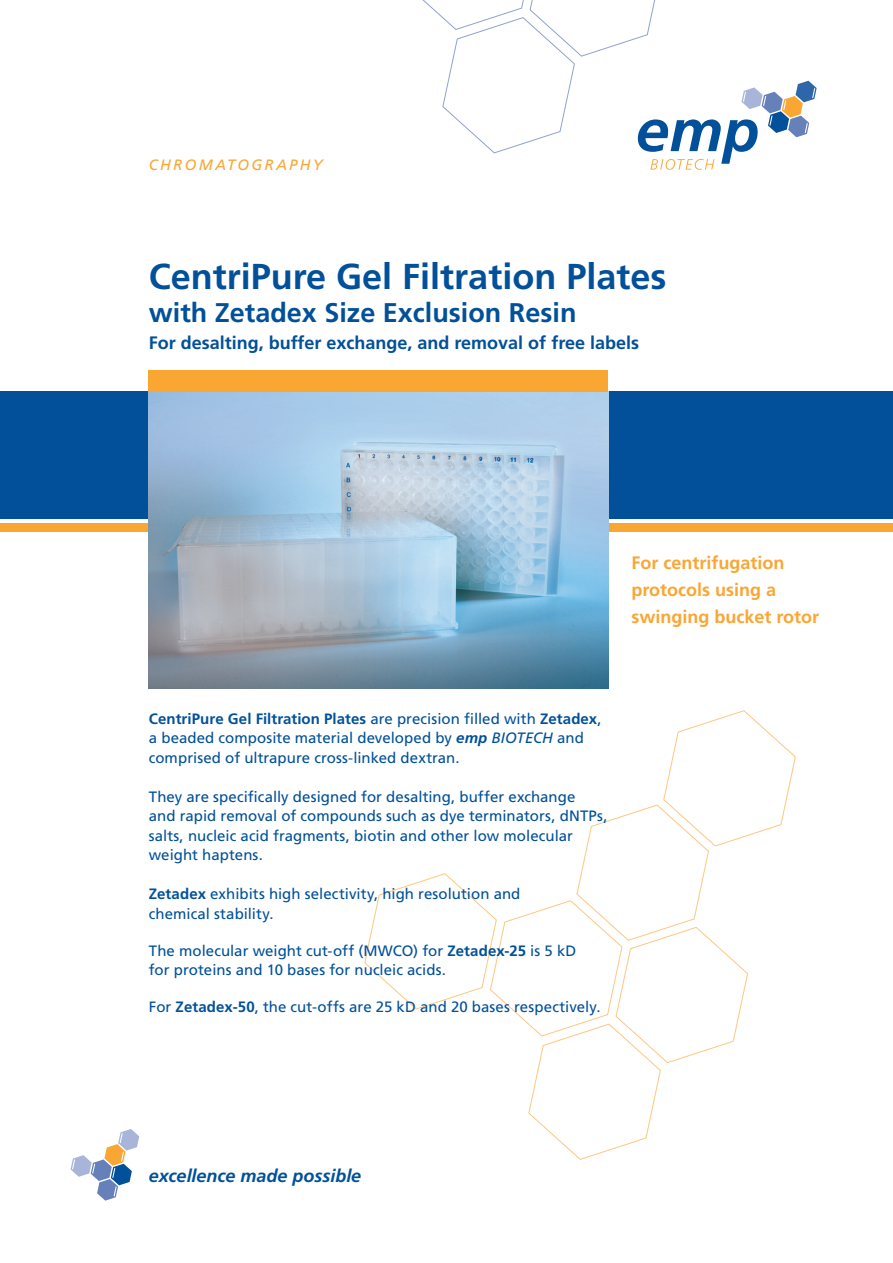
<style>
.page{position:relative;width:893px;height:1263px;background:#fff}
.page>*{position:absolute;margin:0;border:0;box-sizing:border-box;transform-origin:0 0}
.t1{font:700 36px "Frutiger";color:#015099}
.t2{font:700 27px "Frutiger";color:#015099}
.t3{font:700 18px/27px "Frutiger";color:#faa633}
.t4{font:700 18px "Frutiger";color:#015099}
.t5{font:italic 700 18px "Frutiger";color:#015099}
.t6{font:15px/19.5px "Frutiger";letter-spacing:.005em;color:#015099}
.t7{font:italic 15px "Frutiger";letter-spacing:.15em;color:#faa633}
.s1{font-weight:700}
.s2{font-weight:700;font-style:italic}
.s3{font-style:italic}
</style>
<div class="page">
<div style="left:0;top:523px;width:893px;height:8px;background:#faa633"></div>
<div style="left:0;top:391px;width:893px;height:128px;background:#015099"></div>
<svg style="left:71px;top:1129px;width:68px;height:72px"></svg>
<svg style="left:364px;top:710px;width:432px;height:450px"></svg>
<svg style="left:422px;top:0;width:395px;height:170px"></svg>
<img style="left:149px;top:391px;width:459px;height:298px">
<div style="left:149px;top:370px;width:459px;height:21px;background:#faa633"></div>
<p class="t7" style="left:149px;top:156px;width:175px">CHROMATOGRAPHY</p>
<h1 class="t1" style="left:149px;top:255px;width:519px">CentriPure Gel Filtration Plates</h1>
<h2 class="t2" style="left:149px;top:296px;width:429px">with Zetadex Size Exclusion Resin</h2>
<p class="t4" style="left:149px;top:332px;width:492px">For desalting, buffer exchange, and removal of free labels</p>
<p class="t3" style="left:631px;top:549px;width:189px">For centrifugation protocols using a swinging bucket rotor</p>
<p class="t6" style="left:149px;top:709px;width:454px"><span class="s1">CentriPure Gel Filtration Plates</span> are precision filled with <span class="s1">Zetadex</span>, a beaded composite material developed by <span class="s2">emp</span> <span class="s3">BIOTECH</span> and comprised of ultrapure cross-linked dextran.</p>
<p class="t6" style="left:149px;top:787px;width:460px">They are specifically designed for desalting, buffer exchange<br>and rapid removal of compounds such as dye terminators, dNTPs, salts, nucleic acid fragments, biotin and other low molecular weight haptens.</p>
<p class="t6" style="left:149px;top:884px;width:373px"><span class="s1">Zetadex</span> exhibits high selectivity, high resolution and chemical stability.</p>
<p class="t6" style="left:149px;top:940px;width:429px">The molecular weight cut-off (MWCO) for <span class="s1">Zetadex-25</span> is 5 kD for proteins and 10 bases for nucleic acids.</p>
<p class="t6" style="left:149px;top:996px;width:453px">For <span class="s1">Zetadex-50</span>, the cut-offs are 25 kD and 20 bases respectively.</p>
<p class="t5" style="left:149px;top:1165px;width:214px">excellence made possible</p>
</div>
